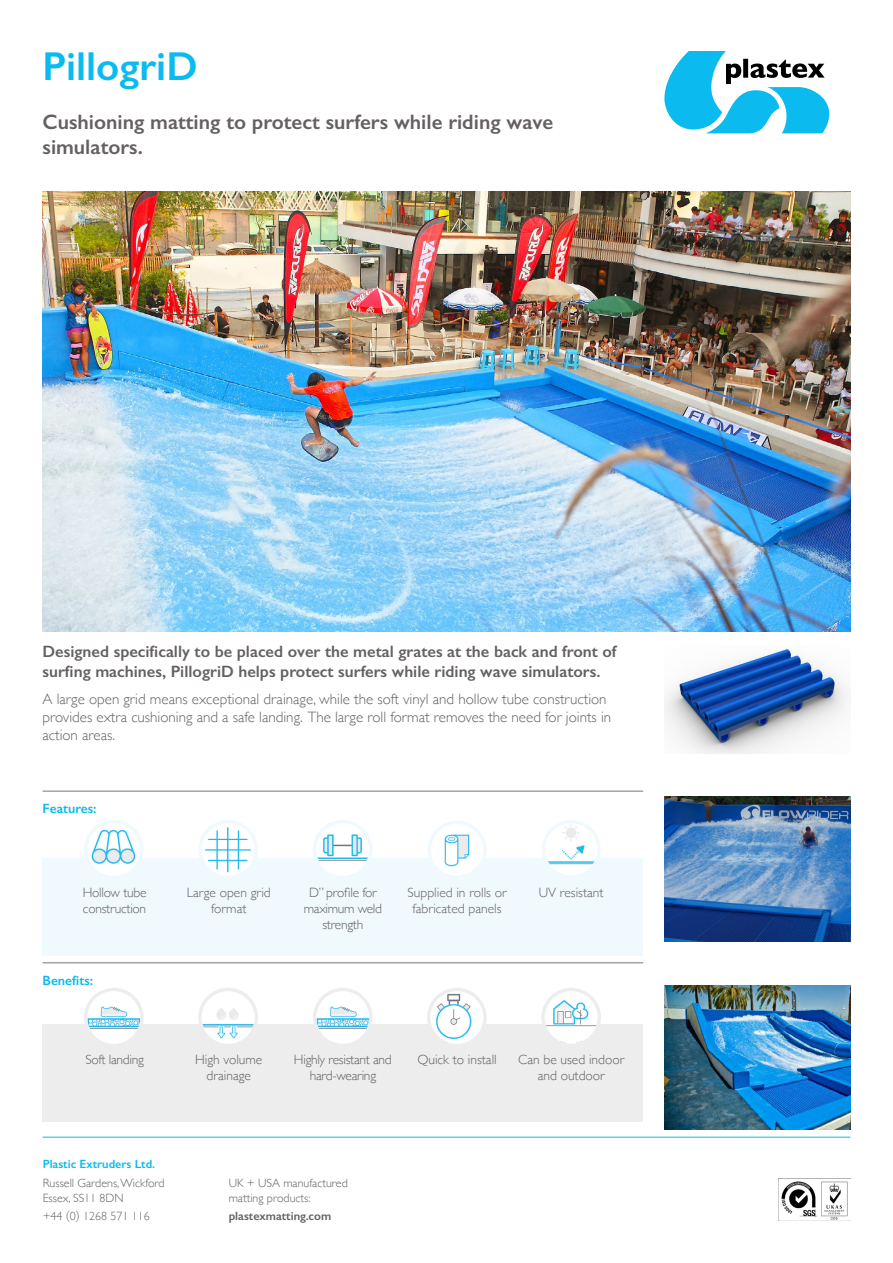
<style>
.page{position:relative;width:893px;height:1263px;background:#fff}
.page>*{position:absolute;margin:0;border:0;box-sizing:border-box;transform-origin:0 0}
.t1{font:600 40.5px "Gill Sans";color:#0bbbef}
.t2{font:600 21px/25.2px "Gill Sans";color:#656062}
.t3{font:600 16.5px/19.8px "Gill Sans";color:#656062}
.t4{font:300 15px/18px "Gill Sans";color:#656062}
.t5{font:300 13.5px/16.2px "Gill Sans";color:#656062;text-align:center}
.t6{font:300 13.5px/16.2px "Gill Sans";letter-spacing:-.02em;color:#656062;text-align:center}
.t7{font:600 13.5px "Gill Sans";color:#0bbbef}
.t8{font:300 12px/14.4px "Gill Sans";color:#656062}
.t9{font:600 12px "Gill Sans";color:#0bbbef}
.t10{font:600 12px "Gill Sans";color:#656062}
</style>
<div class="page">
<img style="left:43px;top:191px;width:807px;height:440px">
<img style="left:664px;top:649px;width:184px;height:104px">
<hr style="left:43px;top:1137px;width:807px;height:1px;background:#0bbbef">
<img style="left:664px;top:797px;width:186px;height:145px">
<img style="left:664px;top:985px;width:186px;height:145px">
<svg style="left:664px;top:51px;width:165px;height:82px"></svg>
<img style="left:781px;top:1181px;width:67px;height:39px">
<div style="left:43px;top:1024px;width:600px;height:98px;background:#ededed"></div>
<div style="left:86px;top:989px;width:56px;height:56px;background:#ededed;border-radius:50%"></div>
<img style="left:87px;top:991px;width:53px;height:53px;border-radius:26px">
<div style="left:84px;top:988px;width:60px;height:59px;border:3px solid #ededed;border-radius:50%"></div>
<div style="left:200px;top:989px;width:56px;height:56px;background:#ededed;border-radius:50%"></div>
<img style="left:202px;top:991px;width:53px;height:53px;border-radius:26px">
<div style="left:198px;top:988px;width:60px;height:59px;border:3px solid #ededed;border-radius:50%"></div>
<img style="left:545px;top:991px;width:53px;height:52px">
<div style="left:541px;top:988px;width:60px;height:59px;border:3px solid #ededed;border-radius:50%"></div>
<div style="left:43px;top:858px;width:600px;height:97px;background:#f0f9fe"></div>
<div style="left:86px;top:822px;width:56px;height:56px;background:#f0f9fe;border-radius:50%"></div>
<img style="left:87px;top:823px;width:53px;height:53px;border-radius:26px">
<div style="left:84px;top:820px;width:60px;height:59px;border:3px solid #f0f9fe;border-radius:50%"></div>
<div style="left:200px;top:822px;width:56px;height:56px;background:#f0f9fe;border-radius:50%"></div>
<img style="left:202px;top:823px;width:53px;height:53px;border-radius:26px">
<div style="left:198px;top:820px;width:60px;height:59px;border:3px solid #f0f9fe;border-radius:50%"></div>
<div style="left:314px;top:822px;width:57px;height:56px;background:#f0f9fe;border-radius:50%"></div>
<img style="left:316px;top:823px;width:53px;height:53px;border-radius:26px">
<div style="left:313px;top:820px;width:59px;height:59px;border:3px solid #f0f9fe;border-radius:50%"></div>
<div style="left:543px;top:821px;width:56px;height:56px;background:#f0f9fe;border-radius:50%"></div>
<img style="left:545px;top:823px;width:52px;height:52px;border-radius:26px">
<div style="left:542px;top:820px;width:59px;height:59px;border:3px solid #f0f9fe;border-radius:50%"></div>
<hr style="left:43px;top:791px;width:600px;height:1px;background:#72787a">
<hr style="left:43px;top:962px;width:600px;height:1px;background:#72787a">
<div style="left:429px;top:989px;width:56px;height:56px;background:#ededed;border-radius:50%"></div>
<img style="left:430px;top:991px;width:53px;height:53px;border-radius:26px">
<div style="left:427px;top:988px;width:60px;height:59px;border:3px solid #ededed;border-radius:50%"></div>
<img style="left:432px;top:824px;width:51px;height:51px">
<div style="left:428px;top:820px;width:59px;height:59px;border:3px solid #f0f9fe;border-radius:50%"></div>
<div style="left:315px;top:989px;width:56px;height:56px;background:#ededed;border-radius:50%"></div>
<img style="left:316px;top:991px;width:53px;height:53px;border-radius:26px">
<div style="left:313px;top:988px;width:60px;height:59px;border:3px solid #ededed;border-radius:50%"></div>
<h1 class="t1" style="left:43px;top:42px;width:157px">PillogriD</h1>
<h2 class="t2" style="left:43px;top:109px;width:512px">Cushioning matting to protect surfers while riding wave simulators.</h2>
<p class="t3" style="left:43px;top:642px;width:575px">Designed specifically to be placed over the metal grates at the back and front of surfing machines, PillogriD helps protect surfers while riding wave simulators.</p>
<p class="t4" style="left:43px;top:689px;width:570px">A large open grid means exceptional drainage, while the soft vinyl and hollow tube construction provides extra cushioning and a safe landing. The large roll format removes the need for joints in action areas.</p>
<p class="t7" style="left:43px;top:800px;width:56px">Features:</p>
<p class="t6" style="left:83px;top:884px;width:65px;text-align:left">Hollow tube construction</p>
<p class="t5" style="left:187px;top:884px;width:85px">Large open grid format</p>
<p class="t6" style="left:304px;top:884px;width:80px">D” profile for maximum weld strength</p>
<p class="t5" style="left:408px;top:884px;width:101px">Supplied in rolls or fabricated panels</p>
<p class="t5" style="left:539px;top:884px;width:66px">UV resistant</p>
<p class="t7" style="left:43px;top:972px;width:52px">Benefits:</p>
<p class="t6" style="left:85px;top:1050px;width:60px">Soft landing</p>
<p class="t5" style="left:195px;top:1050px;width:69px">High volume drainage</p>
<p class="t6" style="left:294px;top:1050px;width:99px">Highly resistant and hard-wearing</p>
<p class="t5" style="left:417px;top:1050px;width:81px">Quick to install</p>
<p class="t5" style="left:518px;top:1050px;width:108px">Can be used indoor and outdoor</p>
<p class="t9" style="left:43px;top:1156px;width:114px">Plastic Extruders Ltd.</p>
<p class="t8" style="left:43px;top:1176px;width:124px">Russell Gardens, Wickford<br>Essex, SS11 8DN</p>
<p class="t8" style="left:43px;top:1209px;width:109px">+44 (0) 1268 571 116</p>
<p class="t8" style="left:229px;top:1176px;width:121px">UK + USA manufactured matting products:</p>
<p class="t10" style="left:229px;top:1209px;width:104px">plastexmatting.com</p>
</div>
